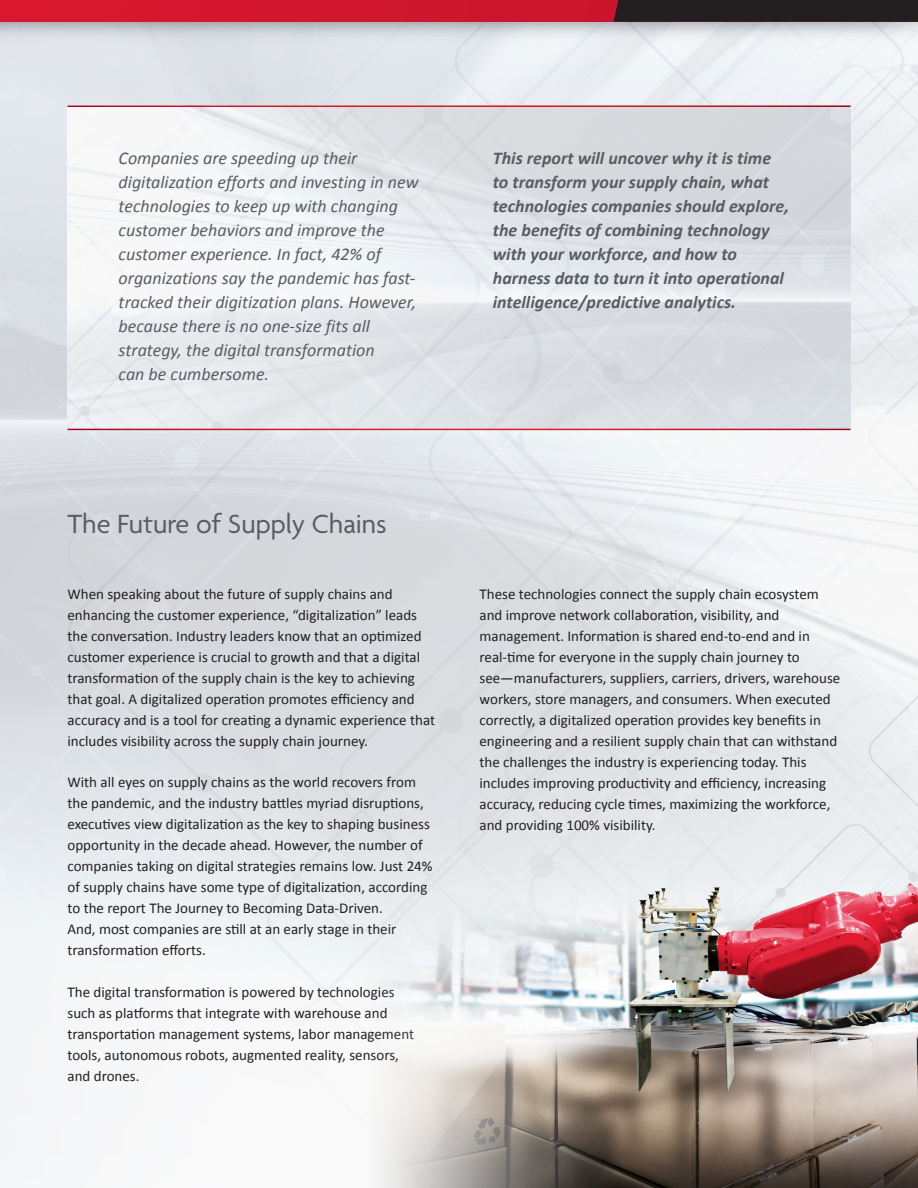
<style>
.page{position:relative;width:918px;height:1188px;background:#fff}
.page>*{position:absolute;margin:0;border:0;box-sizing:border-box;transform-origin:0 0}
.t1{font:28.5px "Agenda";color:#5a5c63}
.t2{font:italic 18px/24px "Calibri";color:#5a5c63}
.t3{font:italic 700 18px/24px "Calibri";color:#5a5c63}
.t4{font:15px/21px "Calibri";color:#231f20}
</style>
<div class="page">
<div style="left:0;top:0;width:918px;height:22px;background:#d2172e"></div>
<div style="left:614px;top:0;width:304px;height:22px;background:#231f20"></div>
<img style="left:310px;top:787px;width:608px;height:401px">
<p class="t2" style="left:119px;top:146px;width:301px">Companies are speeding up their digitalization efforts and investing in new technologies to keep up with changing customer behaviors and improve the customer experience. In fact, 42% of organizations say the pandemic has fast&shy;tracked their digitization plans. However, because there is no one-size fits all strategy, the digital transformation<br>can be cumbersome.</p>
<h4 class="t3" style="left:493px;top:146px;width:298px">This report will uncover why it is time to transform your supply chain, what technologies companies should explore, the benefits of combining technology with your workforce, and how to harness data to turn it into operational intelligence/predictive analytics.</h4>
<p class="t1" style="left:68px;top:507px;width:321px">The Future of Supply Chains</p>
<p class="t4" style="left:68px;top:584px;width:327px">When speaking about the future of supply chains and</p>
<p class="t4" style="left:68px;top:605px;width:369px">enhancing the customer experience, “digitalization” leads the conversation. Industry leaders know that an optimized customer experience is crucial to growth and that a digital transformation of the supply chain is the key to achieving that goal. A digitalized operation promotes efficiency and accuracy and is a tool for creating a dynamic experience that</p>
<p class="t4" style="left:68px;top:731px;width:302px">includes visibility across the supply chain journey.</p>
<p class="t4" style="left:68px;top:772px;width:367px">With all eyes on supply chains as the world recovers from the pandemic, and the industry battles myriad disruptions, executives view digitalization as the key to shaping business opportunity in the decade ahead. However, the number of companies taking on digital strategies remains low. Just 24% of supply chains have some type of digitalization, according to the report The Journey to Becoming Data-Driven.<br>And, most companies are still at an early stage in their transformation efforts.</p>
<p class="t4" style="left:68px;top:981px;width:348px">The digital transformation is powered by technologies such as platforms that integrate with warehouse and transportation management systems, labor management</p>
<p class="t4" style="left:68px;top:1044px;width:333px">tools, autonomous robots, augmented reality, sensors, and drones.</p>
<p class="t4" style="left:480px;top:584px;width:341px">These technologies connect the supply chain ecosystem</p>
<p class="t4" style="left:480px;top:605px;width:362px">and improve network collaboration, visibility, and management. Information is shared end-to-end and in real-time for everyone in the supply chain journey to see—manufacturers, suppliers, carriers, drivers, warehouse workers, store managers, and consumers. When executed correctly, a digitalized operation provides key benefits in engineering and a resilient supply chain that can withstand</p>
<p class="t4" style="left:480px;top:752px;width:329px">the challenges the industry is experiencing today. This</p>
<p class="t4" style="left:480px;top:773px;width:348px">includes improving productivity and efficiency, increasing</p>
<p class="t4" style="left:480px;top:794px;width:352px">accuracy, reducing cycle times, maximizing the workforce, and providing 100% visibility.</p>
</div>
